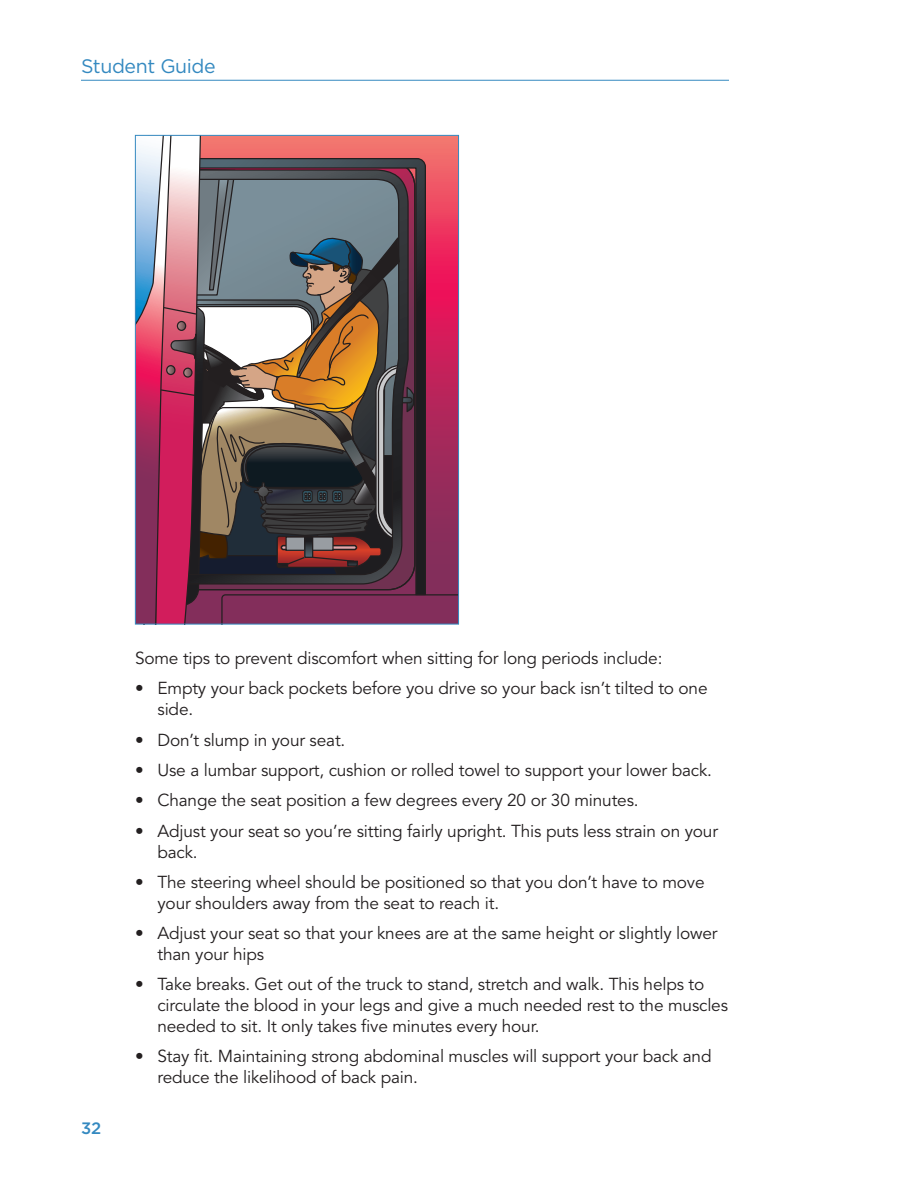
<style>
.page{position:relative;width:918px;height:1188px;background:#fff}
.page>*{position:absolute;margin:0;border:0;box-sizing:border-box;transform-origin:0 0}
.t1{font:19.5px "Gotham";letter-spacing:-.02em;color:#3489c0}
.t2{font:17.25px/20.7px "Avenir LT Std";letter-spacing:-.01em;color:#231f20}
.t3{font:500 16.5px "Gotham";color:#3489c0}
</style>
<div class="page">
<hr style="left:81px;top:80px;width:648px;height:1px;background:#3489c0">
<svg style="left:137px;top:137px;width:320px;height:485px;background:#855862"></svg>
<div style="left:135px;top:135px;width:324px;height:489px;border:1px solid #3489c0"></div>
<p class="t1" style="left:81px;top:54px;width:136px">Student Guide</p>
<p class="t3" style="left:81px;top:1117px;width:22px">32</p>
<p class="t2" style="left:135px;top:648px;width:529px">Some tips to prevent discomfort when sitting for long periods include:</p>
<p class="t2" style="left:157px;top:679px;width:552px;text-indent:-22px">• Empty your back pockets before you drive so your back isn’t tilted to one side.</p>
<p class="t2" style="left:135px;top:730px;width:212px">• Don’t slump in your seat.</p>
<p class="t2" style="left:135px;top:760px;width:579px">• Use a lumbar support, cushion or rolled towel to support your lower back.</p>
<p class="t2" style="left:135px;top:791px;width:505px">• Change the seat position a few degrees every 20 or 30 minutes.</p>
<p class="t2" style="left:157px;top:821px;width:562px;text-indent:-22px">• Adjust your seat so you’re sitting fairly upright. This puts less strain on your back.</p>
<p class="t2" style="left:157px;top:872px;width:549px;text-indent:-22px">• The steering wheel should be positioned so that you don’t have to move your shoulders away from the seat to reach it.</p>
<p class="t2" style="left:157px;top:923px;width:562px;text-indent:-22px">• Adjust your seat so that your knees are at the same height or slightly lower than your hips</p>
<p class="t2" style="left:157px;top:974px;width:572px;text-indent:-22px">• Take breaks. Get out of the truck to stand, stretch and walk. This helps to circulate the blood in your legs and give a much needed rest to the muscles needed to sit. It only takes five minutes every hour.</p>
<p class="t2" style="left:157px;top:1046px;width:556px;text-indent:-22px">• Stay fit. Maintaining strong abdominal muscles will support your back and reduce the likelihood of back pain.</p>
</div>
